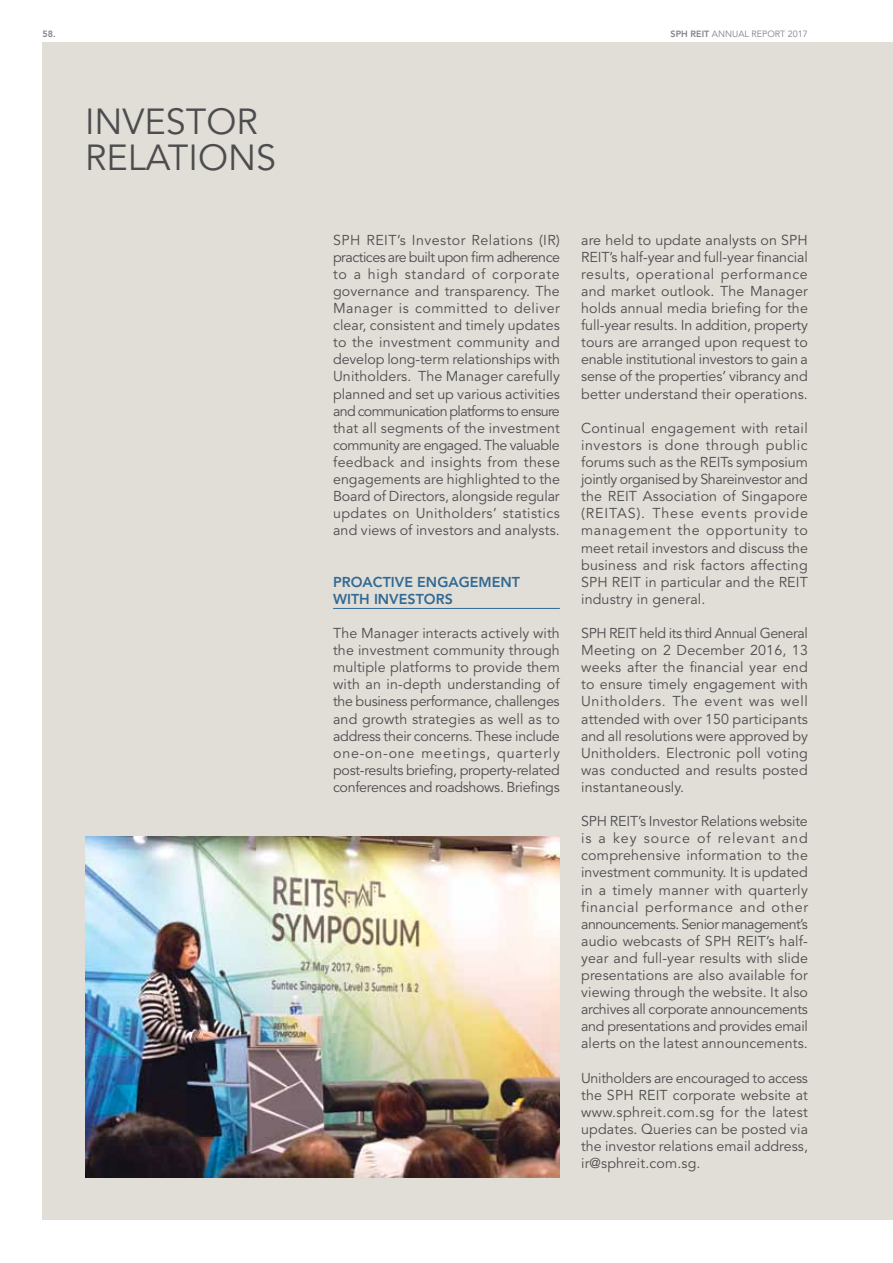
<style>
.page{position:relative;width:893px;height:1263px;background:#fff}
.page>*{position:absolute;margin:0;border:0;box-sizing:border-box;transform-origin:0 0}
.t1{font:36px/36px "Avenir LT Std";color:#4d4d4f}
.t2{font:14.25px/17.1px "Avenir LT Std";letter-spacing:.01em;color:#4d4d4f;text-align:justify}
.t3{font:800 14.25px "Avenir LT Std";color:#326a94}
.t4{font:9px "Avenir LT Std";color:#808285}
.t5{font:800 9px "Avenir LT Std";color:#808285}
.s1{font-weight:800}
</style>
<div class="page">
<div style="left:43px;top:43px;width:850px;height:1177px;background:#e1ded7"></div>
<hr style="left:333px;top:608px;width:227px;height:1px;background:#326a94">
<img style="left:85px;top:836px;width:475px;height:342px">
<p class="t5" style="left:43px;top:28px;width:15px">58.</p>
<p class="t4" style="left:671px;top:28px;width:139px"><span class="s1">SPH REIT</span> Annual Report 2017</p>
<h1 class="t1" style="left:85px;top:104px;width:23px">investor relations</h1>
<p class="t2" style="left:333px;top:232px;width:228px">SPH REIT’s Investor Relations (IR) practices are built upon firm adherence to a high standard of corporate governance and transparency. The Manager is committed to deliver clear, consistent and timely updates to the investment community and develop long-term relationships with Unitholders. The Manager carefully planned and set up various activities and communication platforms to ensure that all segments of the investment community are engaged. The valuable feedback and insights from these engagements are highlighted to the Board of Directors, alongside regular updates on Unitholders’ statistics and views of investors and analysts.</p>
<p class="t3" style="left:333px;top:573px;width:20px">PROACT</p>
<p class="t3" style="left:391px;top:573px;width:111px">IVE ENGAGEMENT</p>
<p class="t3" style="left:333px;top:590px;width:55px">WITH INVESTORS</p>
<p class="t2" style="left:333px;top:625px;width:228px">The Manager interacts actively with the investment community through multiple platforms to provide them with an in-depth understanding of the business performance, challenges and growth strategies as well as to address their concerns. These include one-on-one meetings, quarterly post-results briefing, property-related conferences and roadshows. Briefings</p>
<p class="t2" style="left:581px;top:232px;width:228px">are held to update analysts on SPH REIT’s half-year and full-year financial results, operational performance and market outlook. The Manager holds annual media briefing for the full-year results. In addition, property tours are arranged upon request to enable institutional investors to gain a sense of the properties’ vibrancy and better understand their operations.</p>
<p class="t2" style="left:581px;top:420px;width:228px">Continual engagement with retail investors is done through public forums such as the REITs symposium jointly organised by Shareinvestor and the REIT Association of Singapore (REITAS). These events provide management the opportunity to meet retail investors and discuss the business and risk factors affecting SPH REIT in particular and the REIT industry in general.</p>
<p class="t2" style="left:581px;top:625px;width:228px">SPH REIT held its third Annual General Meeting on 2 December 2016, 13 weeks after the financial year end to ensure timely engagement with Unitholders. The event was well attended with over 150 participants and all resolutions were approved by Unitholders. Electronic poll voting was conducted and results posted instantaneously.</p>
<p class="t2" style="left:581px;top:813px;width:228px">SPH REIT’s Investor Relations website is a key source of relevant and comprehensive information to the investment community. It is updated in a timely manner with quarterly financial performance and other announcements. Senior management’s audio webcasts of SPH REIT’s half&shy;year and full-year results with slide presentations are also available for viewing through the website. It also archives all corporate announcements and presentations and provides email alerts on the latest announcements.</p>
<p class="t2" style="left:581px;top:1069px;width:228px">Unitholders are encouraged to access the SPH REIT corporate website at www.sphreit.com.sg for the latest updates. Queries can be posted via the investor relations email address, ir@sphreit.com.sg.</p>
</div>
